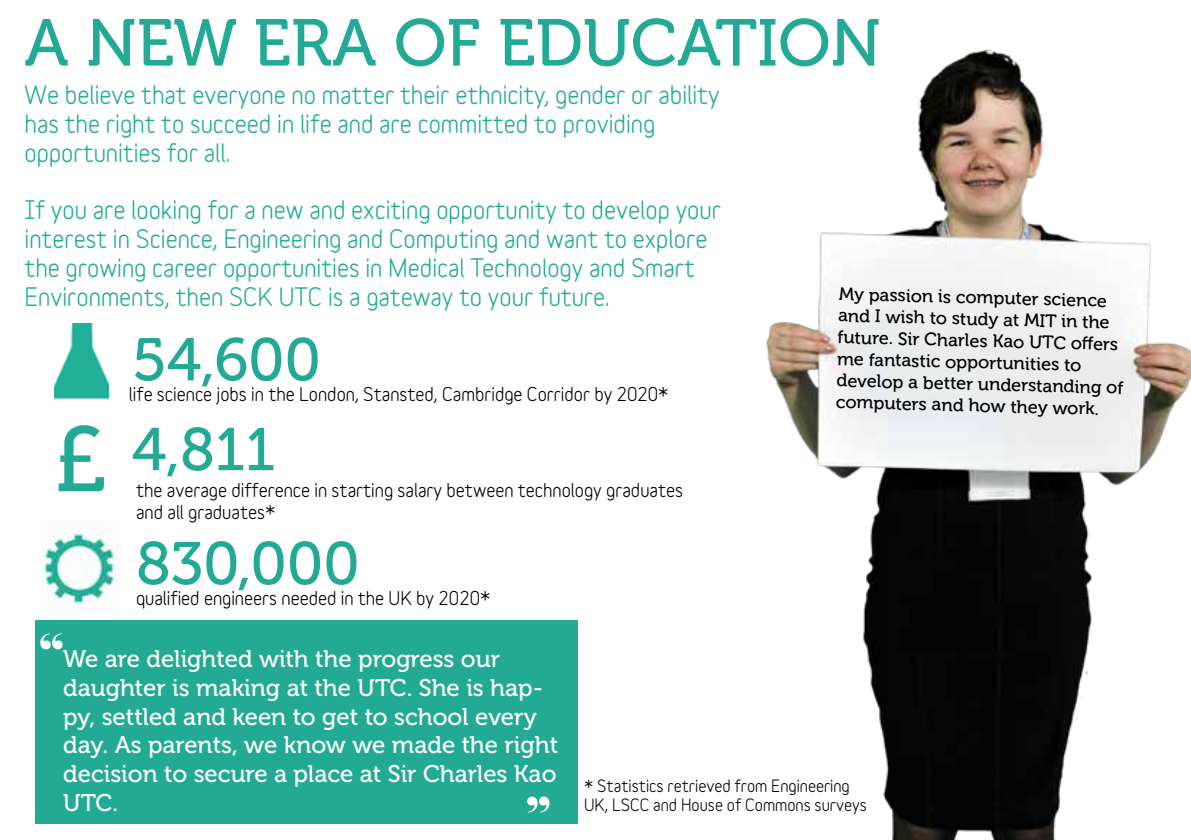
<style>
.page{position:relative;width:1191px;height:840px;background:#fff}
.page>*{position:absolute;margin:0;border:0;box-sizing:border-box;transform-origin:0 0}
.t1{font:92px "Museo 500";color:#23aa95}
.t2{font:66px "Museo 500";color:#23aa95}
.t3{font:60px "Museo 500";color:#23aa95}
.t4{font:52px "Elephant";color:#fff}
.t5{font:700 24px/28.8px "Variable";color:#23aa95}
.t6{font:24px/28.8px "Museo 500";color:#fff}
.t7{font:700 18px/21.6px "Variable";color:#000}
.t8{font:18px/21.6px "Museo 500";color:#000}
.t9{font:700 16px/19.2px "Variable";color:#000}
</style>
<div class="page">
<img style="left:766px;top:49px;width:425px;height:790px">
<div style="left:35px;top:620px;width:542px;height:203px;background:#23aa95"></div>
<img style="left:54px;top:323px;width:54px;height:77px">
<img style="left:42px;top:520px;width:78px;height:91px">
<h2 class="t2" style="left:25px;top:7px;width:858px">A NEW ERA OF EDUCATION</h2>
<p class="t5" style="left:25px;top:80px;width:696px">We believe that everyone no matter their ethnicity, gender or ability has the right to succeed in life and are committed to providing opportunities for all.</p>
<p class="t5" style="left:25px;top:195px;width:698px">If you are looking for a new and exciting opportunity to develop your interest in Science, Engineering and Computing and want to explore the growing career opportunities in Medical Technology and Smart Environments, then SCK UTC is a gateway to your future.</p>
<h3 class="t3" style="left:132px;top:326px;width:190px">54,600</h3>
<p class="t7" style="left:129px;top:383px;width:541px">life science jobs in the London, Stansted, Cambridge Corridor by 2020*</p>
<h1 class="t1" style="left:54px;top:409px;width:55px">£</h1>
<h3 class="t3" style="left:132px;top:416px;width:145px">4,811</h3>
<p class="t7" style="left:136px;top:479px;width:548px">the average difference in starting salary between technology graduates and all graduates*</p>
<h3 class="t3" style="left:136px;top:530px;width:225px">830,000</h3>
<p class="t7" style="left:136px;top:586px;width:356px">qualified engineers needed in the UK by 2020*</p>
<p class="t8" style="left:839px;top:282px;width:289px;rotate:2deg">My passion is computer science and I wish to study at MIT in the future. Sir Charles Kao UTC off ers me fantastic opportunities to develop a better understanding of computers and how they work.</p>
<h3 class="t4" style="left:40px;top:620px;width:25px">“</h3>
<p class="t6" style="left:63px;top:644px;width:496px">We are delighted with the progress our daughter is making at the UTC. She is hap&shy;py, settled and keen to get to school every day. As parents, we know we made the right decision to secure a place at Sir Charles Kao UTC.</p>
<h3 class="t4" style="left:550px;top:825px;width:25px;rotate:-180deg">“</h3>
<p class="t9" style="left:584px;top:775px;width:284px">* Statistics retrieved from Engineering<br>UK, LSCC and House of Commons surveys</p>
</div>
